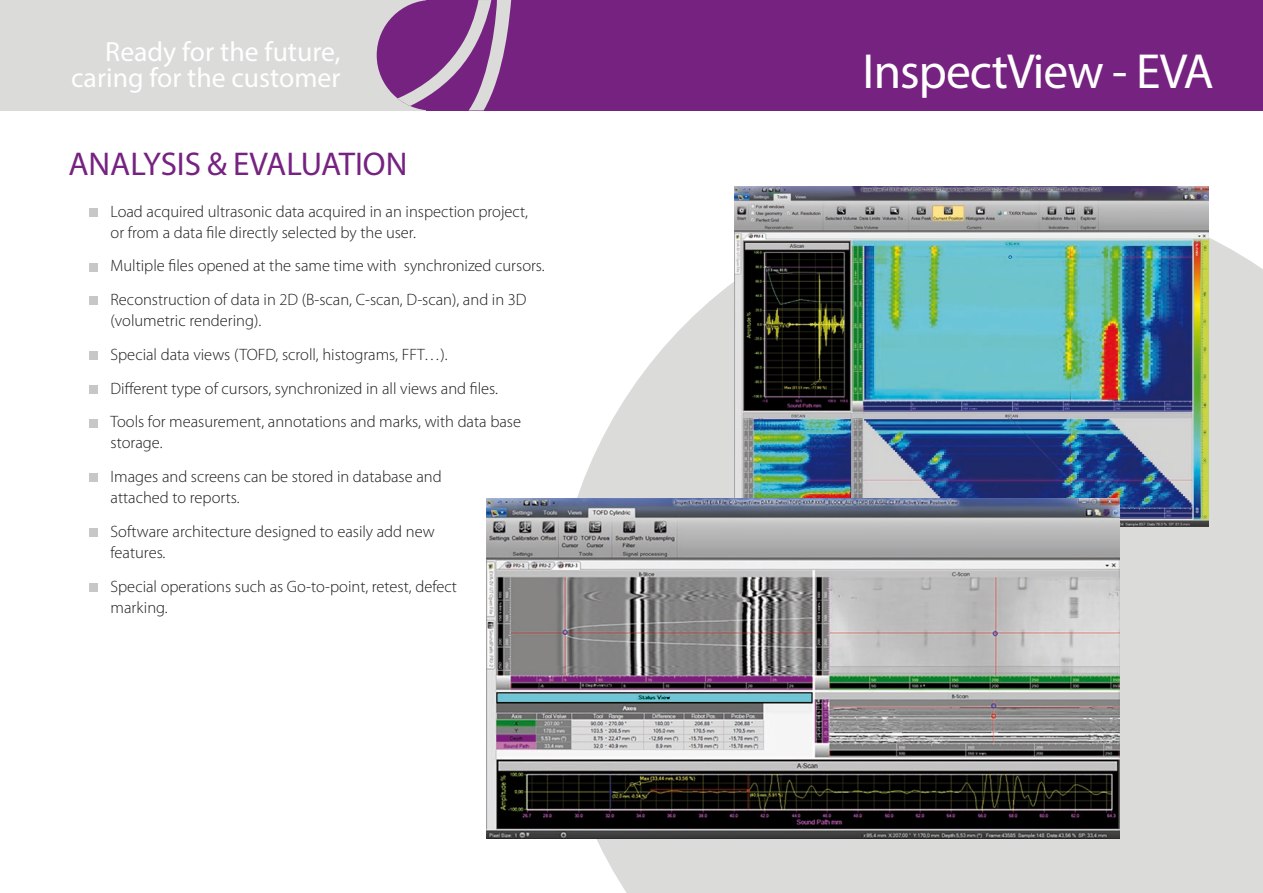
<style>
.page{position:relative;width:1263px;height:893px;background:#fff}
.page>*{position:absolute;margin:0;border:0;box-sizing:border-box;transform-origin:0 0}
.t1{font:49.5px "Myriad Pro";letter-spacing:-.02em;color:#fff}
.t2{font:33px "Myriad Pro";color:#762281}
.t3{font:27.75px "Myriad Pro";color:#fff}
.t4{font:300 16.5px/21px "Myriad Pro";color:#1c1c1b}
</style>
<div class="page">
<div style="left:0;top:0;width:1263px;height:110px;background:#dbdbda"></div>
<div style="left:427px;top:0;width:836px;height:110px;background:#762281"></div>
<svg style="left:377px;top:0;width:135px;height:110px"></svg>
<svg style="left:545px;top:186px;width:718px;height:707px"></svg>
<div style="left:89px;top:208px;width:9px;height:9px;background:#c7c7c7"></div>
<div style="left:89px;top:263px;width:9px;height:8px;background:#c7c7c7"></div>
<div style="left:89px;top:297px;width:9px;height:8px;background:#c7c7c7"></div>
<div style="left:89px;top:351px;width:9px;height:9px;background:#c7c7c7"></div>
<div style="left:89px;top:385px;width:9px;height:9px;background:#c7c7c7"></div>
<div style="left:89px;top:419px;width:9px;height:8px;background:#c7c7c7"></div>
<div style="left:89px;top:474px;width:9px;height:8px;background:#c7c7c7"></div>
<div style="left:89px;top:528px;width:9px;height:9px;background:#c7c7c7"></div>
<div style="left:89px;top:583px;width:9px;height:9px;background:#c7c7c7"></div>
<img style="left:735px;top:187px;width:473px;height:340px">
<img style="left:487px;top:499px;width:633px;height:340px">
<p class="t3" style="left:105px;top:35px;width:237px">Ready for the future,</p>
<p class="t3" style="left:71px;top:60px;width:271px">caring for the customer</p>
<p class="t2" style="left:68px;top:143px;width:341px">ANALYSIS &amp; EVALUATION</p>
<p class="t4" style="left:111px;top:201px;width:419px">Load acquired ultrasonic data acquired in an inspection project, or from a data file directly selected by the user.</p>
<p class="t4" style="left:111px;top:256px;width:436px">Multiple files opened at the same time with synchronized cursors.</p>
<p class="t4" style="left:111px;top:289px;width:417px">Reconstruction of data in 2D (B-scan, C-scan, D-scan), and in 3D (volumetric rendering).</p>
<p class="t4" style="left:111px;top:344px;width:339px">Special data views (TOFD, scroll, histograms, FFT…).</p>
<p class="t4" style="left:111px;top:378px;width:389px">Different type of cursors, synchronized in all views and files.</p>
<p class="t4" style="left:111px;top:412px;width:412px">Tools for measurement, annotations and marks, with data base storage.</p>
<p class="t4" style="left:111px;top:466px;width:333px">Images and screens can be stored in database and attached to reports.</p>
<p class="t4" style="left:111px;top:521px;width:326px">Software architecture designed to easily add new features.</p>
<p class="t4" style="left:111px;top:576px;width:348px">Special operations such as Go-to-point, retest, defect marking.</p>
<p class="t1" style="left:862px;top:41px;width:353px">InspectView - EVA</p>
</div>
